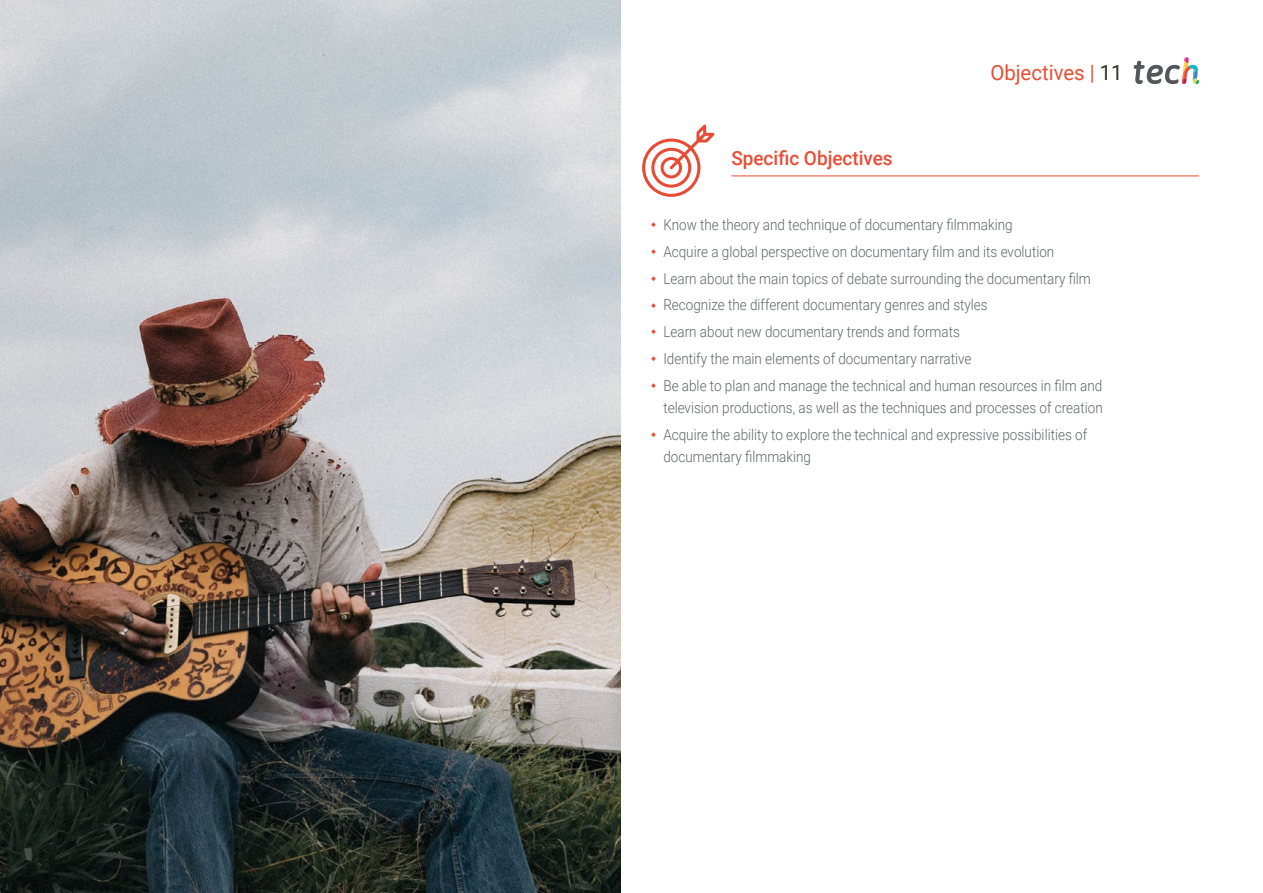
<style>
.page{position:relative;width:1263px;height:893px;background:#fff}
.page>*{position:absolute;margin:0;border:0;box-sizing:border-box;transform-origin:0 0}
.t1{font:21px "Roboto";color:#e94d35}
.t2{font:500 19.5px "Roboto";color:#e94d35}
.t3{font:300 15px/26.7px "Roboto";color:#61646a;scale:.9 1}
.s1{color:#312e20}
</style>
<div class="page">
<svg style="left:642px;top:124px;width:72px;height:73px"></svg>
<hr style="left:731px;top:176px;width:468px;height:1px;background:#e94d35">
<img style="left:0;top:0;width:621px;height:893px">
<svg style="left:1134px;top:57px;width:65px;height:27px"></svg>
<h2 class="t2" style="left:731px;top:145px;width:163px">Specific Objectives</h2>
<h1 class="t1" style="left:990px;top:57px;width:134px">Objectives | <span class="s1">11</span></h1>
<p class="t3" style="left:663px;top:211px;width:489px">Know the theory and technique of documentary filmmaking<br>Acquire a global perspective on documentary film and its evolution<br>Learn about the main topics of debate surrounding the documentary film Recognize the different documentary genres and styles<br>Learn about new documentary trends and formats<br>Identify the main elements of documentary narrative<br>Be able to plan and manage the technical and human resources in film and</p>
<p class="t3" style="left:663px;top:394px;width:490px">television productions, as well as the techniques and processes of creation<br>Acquire the ability to explore the technical and expressive possibilities of</p>
<p class="t3" style="left:663px;top:443px;width:166px">documentary filmmaking</p>
</div>
